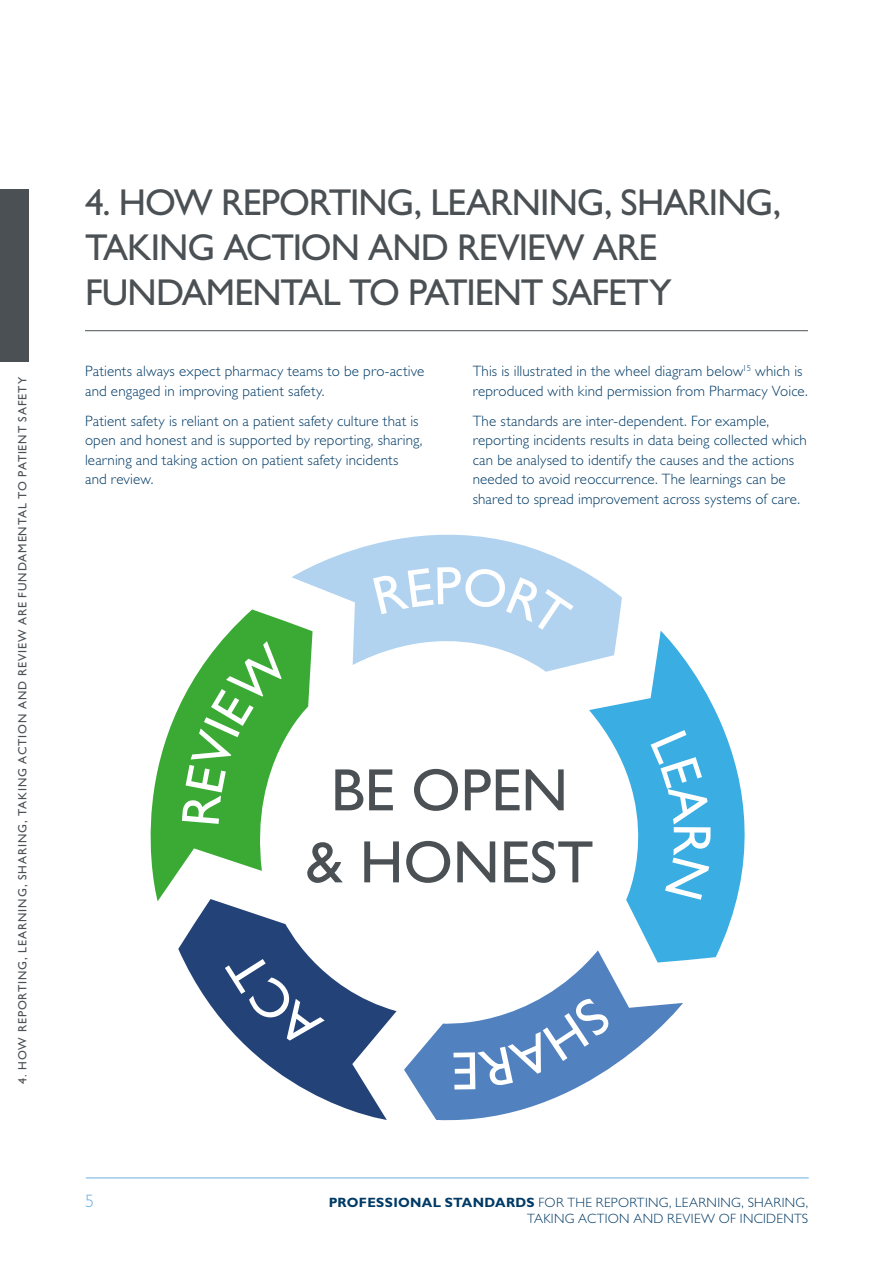
<style>
.page{position:relative;width:893px;height:1263px;background:#fff}
.page>*{position:absolute;margin:0;border:0;box-sizing:border-box;transform-origin:0 0}
.t1{font:60px/72px "Gill Sans Std";color:#4a5054;text-align:center}
.t2{font:54px "Gill Sans Std";color:#fff}
.Header_1__no_subhead{font:37.5px/45px "Gill Sans Std";letter-spacing:-.025em;color:#4a5054}
.Body{font:300 18px "Gill Sans Std";color:#6bb1e2}
.Body-2{font:300 15px/19.5px "Gill Sans Std";letter-spacing:.01em;color:#003a65}
.t3{font:300 13.5px/16.2px "Gill Sans Std";letter-spacing:.02em;color:#003a65;text-align:right}
.t4{font:12px "Gill Sans Std";letter-spacing:.075em;color:#4a5054}
.s1{font-weight:700}
</style>
<div class="page">
<hr style="left:86px;top:1178px;width:723px;height:1px;background:#6bb1e2">
<div style="left:0;top:189px;width:29px;height:173px;background:#4a5054"></div>
<hr style="left:85px;top:330px;width:723px;height:1px;background:#4a5054">
<svg style="left:292px;top:534px;width:330px;height:138px"></svg>
<svg style="left:404px;top:960px;width:279px;height:161px"></svg>
<svg style="left:589px;top:631px;width:156px;height:331px"></svg>
<svg style="left:178px;top:901px;width:219px;height:219px"></svg>
<svg style="left:150px;top:609px;width:163px;height:292px"></svg>
<div style="left:373px;top:566px;width:200px;height:71px;background:#b2d3f0"></div>
<div style="left:651px;top:730px;width:59px;height:94px;background:#3aade3"></div>
<div style="left:665px;top:857px;width:44px;height:43px;background:#3aade3"></div>
<svg style="left:453px;top:996px;width:159px;height:93px"></svg>
<div style="left:225px;top:948px;width:100px;height:102px;background:#234278"></div>
<svg style="left:182px;top:641px;width:110px;height:183px"></svg>
<p class="t4" style="left:16px;top:1083px;width:708px;rotate:-90deg">4. HOW REPORTING, LEARNING, SHARING, TAKING ACTION AND REVIEW ARE FUNDAMENTAL TO PATIENT SAFETY</p>
<p class="Header_1__no_subhead" style="left:85px;top:180px;width:697px">4. HOW REPORTING, LEARNING, SHARING,<br>TAKING ACTION AND REVIEW ARE<br>FUNDAMENTAL TO PATIENT SAFETY</p>
<p class="Body-2" style="left:85px;top:362px;width:341px">Patients always expect pharmacy teams to be pro-active and engaged in improving patient safety.</p>
<p class="Body-2" style="left:85px;top:411px;width:339px">Patient safety is reliant on a patient safety culture that is open and honest and is supported by reporting, sharing, learning and taking action on patient safety incidents and review.</p>
<p class="Body-2" style="left:473px;top:362px;width:336px">This is illustrated in the wheel diagram below<sup>15</sup> which is reproduced with kind permission from Pharmacy Voice.</p>
<p class="Body-2" style="left:473px;top:411px;width:336px">The standards are inter-dependent. For example, reporting incidents results in data being collected which can be analysed to identify the causes and the actions needed to avoid reoccurrence. The learnings can be shared to spread improvement across systems of care.</p>
<p class="Body" style="left:85px;top:1191px;width:10px">5</p>
<p class="t1" style="left:306px;top:754px;width:289px">BE OPEN &amp; HONEST</p>
<p class="t2" style="left:723px;top:823px;width:35px;rotate:90deg">R</p>
<p class="t3" style="left:329px;top:1195px;width:481px"><span class="s1">PROFESSIONAL STANDARDS</span> FOR THE REPORTING, LEARNING, SHARING,<br>TAKING ACTION AND REVIEW OF INCIDENTS</p>
</div>
